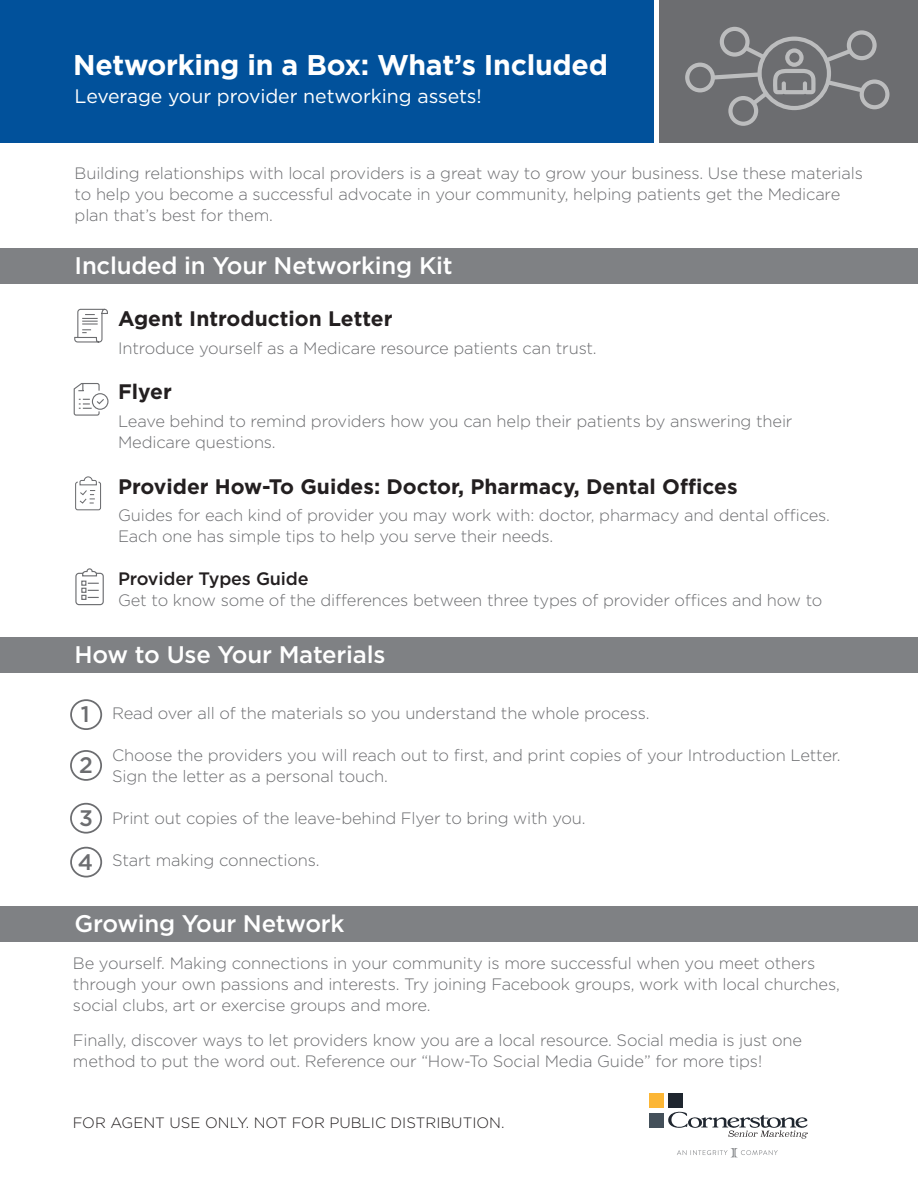
<style>
.page{position:relative;width:918px;height:1188px;background:#fff}
.page>*{position:absolute;margin:0;border:0;box-sizing:border-box;transform-origin:0 0}
.t1{font:700 28.5px "Gotham";letter-spacing:-.01em;color:#fff}
.t2{font:500 24px "Gotham";letter-spacing:-.01em;color:#fff}
.t3{font:500 22.5px/44px "Gotham";color:#6c6d70}
.t4{font:700 21px "Gotham";color:#231f20}
.t5{font:19.5px "Gotham";letter-spacing:-.005em;color:#fff}
.t6{font:500 18px "Gotham";letter-spacing:-.01em;color:#231f20}
.t7{font:300 16.5px/21px "Gotham";letter-spacing:-.01em;color:#6c6d70}
.t8{font:300 15px "Gotham";color:#231f20}
</style>
<div class="page">
<div style="left:649px;top:1094px;width:15px;height:14px;background:#fcb635"></div>
<div style="left:669px;top:1094px;width:14px;height:14px;background:#1f262f"></div>
<div style="left:649px;top:1113px;width:15px;height:15px;background:#44505a"></div>
<svg style="left:668px;top:1111px;width:140px;height:28px"></svg>
<svg style="left:677px;top:1148px;width:101px;height:9px"></svg>
<div style="left:0;top:0;width:653px;height:143px;background:#01519b"></div>
<div style="left:0;top:637px;width:918px;height:36px;background:#7f8184"></div>
<div style="left:0;top:907px;width:918px;height:35px;background:#7f8184"></div>
<div style="left:0;top:249px;width:918px;height:35px;background:#7f8184"></div>
<svg style="left:74px;top:308px;width:34px;height:35px"></svg>
<svg style="left:73px;top:383px;width:36px;height:33px"></svg>
<svg style="left:75px;top:476px;width:27px;height:35px"></svg>
<svg style="left:75px;top:568px;width:29px;height:38px"></svg>
<div style="left:70px;top:699px;width:32px;height:31px;border:2px solid #6c6d70;border-radius:50%"></div>
<div style="left:70px;top:750px;width:32px;height:31px;border:2px solid #6c6d70;border-radius:50%"></div>
<div style="left:70px;top:803px;width:32px;height:31px;border:2px solid #6c6d70;border-radius:50%"></div>
<div style="left:70px;top:847px;width:32px;height:31px;border:2px solid #6c6d70;border-radius:50%"></div>
<div style="left:660px;top:0;width:258px;height:143px;background:#6c6d70"></div>
<svg style="left:685px;top:27px;width:205px;height:99px"></svg>
<h1 class="t1" style="left:73px;top:46px;width:536px">Networking in a Box: What’s Included</h1>
<p class="t5" style="left:75px;top:83px;width:409px">Leverage your provider networking assets!</p>
<p class="t7" style="left:75px;top:163px;width:790px">Building relationships with local providers is a great way to grow your business. Use these materials to help you become a successful advocate in your community, helping patients get the Medicare plan that’s best for them.</p>
<h2 class="t2" style="left:75px;top:250px;width:380px">Included in Your Networking Kit</h2>
<p class="t4" style="left:118px;top:305px;width:276px">Agent Introduction Letter</p>
<p class="t7" style="left:118px;top:337px;width:480px">Introduce yourself as a Medicare resource patients can trust.</p>
<p class="t4" style="left:118px;top:378px;width:55px">Flyer</p>
<p class="t7" style="left:118px;top:410px;width:676px">Leave behind to remind providers how you can help their patients by answering their<br>Medicare questions.</p>
<p class="t4" style="left:118px;top:472px;width:621px">Provider How-To Guides: Doctor, Pharmacy, Dental Offices</p>
<p class="t7" style="left:118px;top:504px;width:713px">Guides for each kind of provider you may work with: doctor, pharmacy and dental offices.<br>Each one has simple tips to help you serve their needs.</p>
<p class="t6" style="left:118px;top:567px;width:192px">Provider Types Guide</p>
<p class="t7" style="left:118px;top:589px;width:706px">Get to know some of the differences between three types of provider offices and how to</p>
<h2 class="t2" style="left:75px;top:639px;width:312px">How to Use Your Materials</h2>
<h3 class="t3" style="left:81px;top:692px;width:10px">1</h3>
<h3 class="t3" style="left:79px;top:743px;width:15px">2</h3>
<h3 class="t3" style="left:78px;top:795px;width:17px">3<br>4</h3>
<p class="t7" style="left:112px;top:703px;width:539px">Read over all of the materials so you understand the whole process.</p>
<p class="t7" style="left:112px;top:745px;width:730px">Choose the providers you will reach out to first, and print copies of your Introduction Letter.<br>Sign the letter as a personal touch.</p>
<p class="t7" style="left:112px;top:808px;width:475px">Print out copies of the leave-behind Flyer to bring with you.</p>
<p class="t7" style="left:112px;top:850px;width:209px">Start making connections.</p>
<h2 class="t2" style="left:75px;top:908px;width:271px">Growing Your Network</h2>
<p class="t7" style="left:73px;top:952px;width:768px">Be yourself. Making connections in your community is more successful when you meet others through your own passions and interests. Try joining Facebook groups, work with local churches, social clubs, art or exercise groups and more.</p>
<p class="t7" style="left:73px;top:1029px;width:731px">Finally, discover ways to let providers know you are a local resource. Social media is just one method to put the word out. Reference our “How-To Social Media Guide” for more tips!</p>
<p class="t8" style="left:73px;top:1114px;width:433px">FOR AGENT USE ONLY. NOT FOR PUBLIC DISTRIBUTION.</p>
</div>
